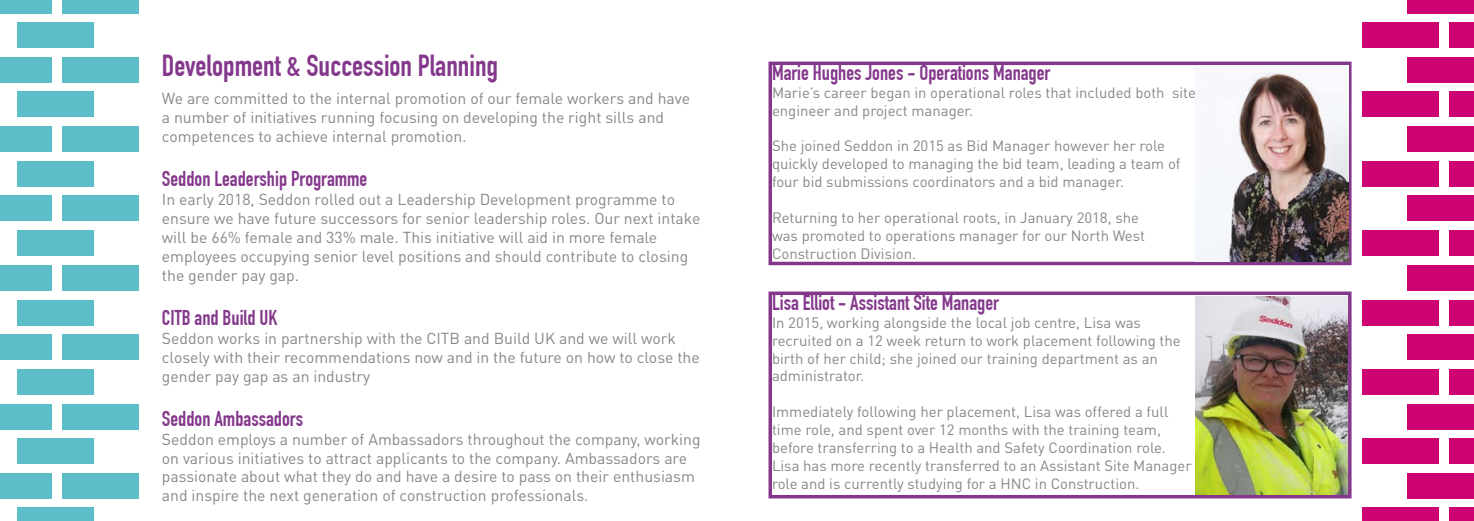
<style>
.page{position:relative;width:1474px;height:521px;background:#fff}
.page>*{position:absolute;margin:0;border:0;box-sizing:border-box;transform-origin:0 0}
.t1{font:700 29.75px "DIN Condensed";color:#84388c}
.t2{font:700 21px "DIN Condensed";color:#84388c}
.t3{font:15.75px/18.9px "DIN Pro";color:#878787}
.t4{font:14.88px/17.8px "DIN Pro";color:#878787}
</style>
<div class="page">
<div style="left:17px;top:508px;width:76px;height:13px;background:#5cbec9"></div>
<div style="left:63px;top:473px;width:76px;height:25px;background:#5cbec9"></div>
<div style="left:0;top:473px;width:52px;height:25px;background:#5cbec9"></div>
<div style="left:17px;top:439px;width:76px;height:25px;background:#5cbec9"></div>
<div style="left:63px;top:404px;width:76px;height:25px;background:#5cbec9"></div>
<div style="left:0;top:404px;width:52px;height:25px;background:#5cbec9"></div>
<div style="left:17px;top:369px;width:76px;height:25px;background:#5cbec9"></div>
<div style="left:63px;top:335px;width:76px;height:25px;background:#5cbec9"></div>
<div style="left:0;top:335px;width:52px;height:25px;background:#5cbec9"></div>
<div style="left:17px;top:300px;width:76px;height:25px;background:#5cbec9"></div>
<div style="left:63px;top:265px;width:76px;height:25px;background:#5cbec9"></div>
<div style="left:0;top:265px;width:52px;height:25px;background:#5cbec9"></div>
<div style="left:17px;top:231px;width:76px;height:25px;background:#5cbec9"></div>
<div style="left:63px;top:196px;width:76px;height:25px;background:#5cbec9"></div>
<div style="left:0;top:196px;width:52px;height:25px;background:#5cbec9"></div>
<div style="left:17px;top:161px;width:76px;height:25px;background:#5cbec9"></div>
<div style="left:63px;top:127px;width:76px;height:25px;background:#5cbec9"></div>
<div style="left:0;top:127px;width:52px;height:25px;background:#5cbec9"></div>
<div style="left:17px;top:92px;width:76px;height:25px;background:#5cbec9"></div>
<div style="left:63px;top:57px;width:76px;height:25px;background:#5cbec9"></div>
<div style="left:0;top:57px;width:52px;height:25px;background:#5cbec9"></div>
<div style="left:17px;top:23px;width:76px;height:25px;background:#5cbec9"></div>
<div style="left:63px;top:0;width:76px;height:13px;background:#5cbec9"></div>
<div style="left:0;top:0;width:51px;height:13px;background:#5cbec9"></div>
<div style="left:1361px;top:508px;width:76px;height:13px;background:#ce0473"></div>
<div style="left:1449px;top:508px;width:24px;height:13px;background:#ce0473"></div>
<div style="left:1407px;top:473px;width:66px;height:25px;background:#ce0473"></div>
<div style="left:1361px;top:439px;width:76px;height:25px;background:#ce0473"></div>
<div style="left:1448px;top:439px;width:25px;height:25px;background:#ce0473"></div>
<div style="left:1407px;top:404px;width:66px;height:25px;background:#ce0473"></div>
<div style="left:1361px;top:369px;width:76px;height:25px;background:#ce0473"></div>
<div style="left:1448px;top:369px;width:25px;height:25px;background:#ce0473"></div>
<div style="left:1407px;top:335px;width:66px;height:25px;background:#ce0473"></div>
<div style="left:1361px;top:300px;width:76px;height:25px;background:#ce0473"></div>
<div style="left:1448px;top:300px;width:25px;height:25px;background:#ce0473"></div>
<div style="left:1407px;top:265px;width:66px;height:25px;background:#ce0473"></div>
<div style="left:1361px;top:231px;width:76px;height:25px;background:#ce0473"></div>
<div style="left:1448px;top:231px;width:25px;height:25px;background:#ce0473"></div>
<div style="left:1407px;top:196px;width:66px;height:25px;background:#ce0473"></div>
<div style="left:1361px;top:161px;width:76px;height:25px;background:#ce0473"></div>
<div style="left:1448px;top:161px;width:25px;height:25px;background:#ce0473"></div>
<div style="left:1407px;top:127px;width:66px;height:25px;background:#ce0473"></div>
<div style="left:1361px;top:92px;width:76px;height:25px;background:#ce0473"></div>
<div style="left:1448px;top:92px;width:25px;height:25px;background:#ce0473"></div>
<div style="left:1407px;top:57px;width:66px;height:25px;background:#ce0473"></div>
<div style="left:1361px;top:23px;width:76px;height:25px;background:#ce0473"></div>
<div style="left:1448px;top:23px;width:25px;height:25px;background:#ce0473"></div>
<div style="left:1407px;top:0;width:66px;height:13px;background:#ce0473"></div>
<div style="left:768px;top:62px;width:583px;height:203px;border:4px solid #84388c"></div>
<div style="left:768px;top:291px;width:583px;height:207px;border:4px solid #84388c"></div>
<img style="left:1195px;top:296px;width:152px;height:198px">
<img style="left:1195px;top:65px;width:152px;height:196px">
<h1 class="t1" style="left:162px;top:48px;width:338px">Development &amp; Succession Planning</h1>
<p class="t3" style="left:162px;top:89px;width:529px">We are committed to the internal promotion of our female workers and have a number of initiatives running focusing on developing the right sills and competences to achieve internal promotion.</p>
<h2 class="t2" style="left:162px;top:167px;width:207px">Seddon Leadership Programme</h2>
<p class="t3" style="left:162px;top:189px;width:540px">In early 2018, Seddon rolled out a Leadership Development programme to ensure we have future successors for senior leadership roles. Our next intake will be 66% female and 33% male. This initiative will aid in more female employees occupying senior level positions and should contribute to closing the gender pay gap.</p>
<h2 class="t2" style="left:162px;top:305px;width:117px">CITB and Build UK</h2>
<p class="t3" style="left:162px;top:328px;width:539px">Seddon works in partnership with the CITB and Build UK and we will work closely with their recommendations now and in the future on how to close the gender pay gap as an industry</p>
<h2 class="t2" style="left:162px;top:406px;width:143px">Seddon Ambassadors</h2>
<p class="t3" style="left:162px;top:429px;width:540px">Seddon employs a number of Ambassadors throughout the company, working on various initiatives to attract applicants to the company. Ambassadors are passionate about what they do and have a desire to pass on their enthusiasm and inspire the next generation of construction professionals.</p>
<h2 class="t2" style="left:772px;top:60px;width:280px">Marie Hughes Jones - Operations Manager</h2>
<p class="t4" style="left:772px;top:83px;width:425px">Marie’s career began in operational roles that included both site engineer and project manager.</p>
<p class="t4" style="left:772px;top:137px;width:410px">She joined Seddon in 2015 as Bid Manager however her role quickly developed to managing the bid team, leading a team of four bid submissions coordinators and a bid manager.</p>
<p class="t4" style="left:772px;top:208px;width:374px">Returning to her operational roots, in January 2018, she was promoted to operations manager for our North West<br>Construction Division.</p>
<h2 class="t2" style="left:772px;top:290px;width:228px">Lisa Elliot - Assistant Site Manager</h2>
<p class="t4" style="left:772px;top:313px;width:410px">In 2015, working alongside the local job centre, Lisa was recruited on a 12 week return to work placement following the birth of her child; she joined our training department as an administrator.</p>
<p class="t4" style="left:772px;top:402px;width:421px">Immediately following her placement, Lisa was offered a full time role, and spent over 12 months with the training team, before transferring to a Health and Safety Coordination role.<br>Lisa has more recently transferred to an Assistant Site Manager role and is currently studying for a HNC in Construction.</p>
</div>
